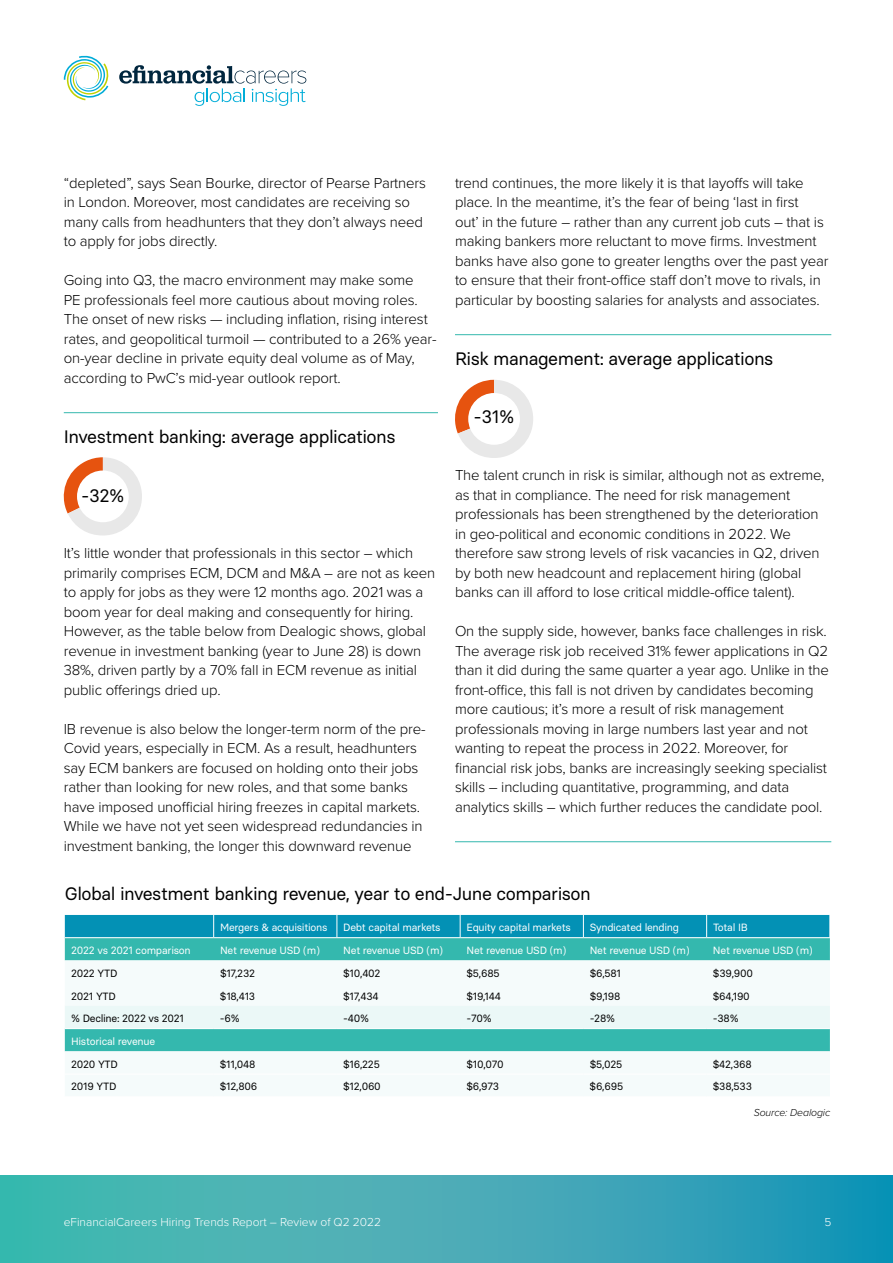
<style>
.page{position:relative;width:893px;height:1263px;background:#fff}
.page>*{position:absolute;margin:0;border:0;box-sizing:border-box;transform-origin:0 0}
.t1{font:18px "Basier Square";letter-spacing:-.025em;color:#000}
.t2{font:300 15px/19.5px "Proxima Nova";letter-spacing:-.01em;color:#000}
.t3{font:300 12px "Proxima Nova";color:#fff}
.t4{font:10.5px "Basier Square";letter-spacing:-.025em;color:#000}
.t5{font:10.5px "Basier Square";letter-spacing:-.025em;color:#fff}
.t6{font:italic 300 10.5px "Proxima Nova";letter-spacing:-.01em;color:#000}
</style>
<div class="page">
<svg style="left:0;top:1176px;width:893px;height:87px;background:#3daab5"></svg>
<svg style="left:64px;top:56px;width:45px;height:44px"></svg>
<svg style="left:119px;top:65px;width:187px;height:41px"></svg>
<hr style="left:64px;top:412px;width:374px;height:1px;background:#34b8ae">
<svg style="left:63px;top:457px;width:79px;height:78px"></svg>
<div style="left:77px;top:470px;width:52px;height:52px;background:#fff;border-radius:50%"></div>
<hr style="left:455px;top:334px;width:376px;height:1px;background:#34b8ae">
<hr style="left:455px;top:841px;width:376px;height:1px;background:#34b8ae">
<svg style="left:455px;top:380px;width:78px;height:78px"></svg>
<div style="left:468px;top:393px;width:52px;height:52px;background:#fff;border-radius:50%"></div>
<div style="left:65px;top:938px;width:765px;height:22px;background:#34b8ae"></div>
<svg style="left:65px;top:960px;width:765px;height:92px;fill:#f5fbfb"></svg>
<div style="left:65px;top:1006px;width:765px;height:22px;background:#ebf8f7"></div>
<div style="left:65px;top:915px;width:765px;height:22px;background:#0391b5"></div>
<hr style="left:65px;top:1028px;width:149px;height:1px;background:#fff">
<hr style="left:214px;top:1028px;width:123px;height:1px;background:#fff">
<hr style="left:337px;top:1028px;width:123px;height:1px;background:#fff">
<hr style="left:460px;top:1028px;width:123px;height:1px;background:#fff">
<hr style="left:583px;top:1028px;width:124px;height:1px;background:#fff">
<hr style="left:707px;top:1028px;width:123px;height:1px;background:#fff">
<p class="t2" style="left:64px;top:172px;width:364px">“depleted”, says Sean Bourke, director of Pearse Partners in London. Moreover, most candidates are receiving so many calls from headhunters that they don’t always need to apply for jobs directly.</p>
<p class="t2" style="left:64px;top:269px;width:374px">Going into Q3, the macro environment may make some<br>PE professionals feel more cautious about moving roles.<br>The onset of new risks — including inflation, rising interest rates, and geopolitical turmoil — contributed to a 26% year&shy;on-year decline in private equity deal volume as of May, according to PwC’s mid-year outlook report.</p>
<p class="t1" style="left:64px;top:425px;width:333px">Investment banking: average applications</p>
<p class="t1" style="left:81px;top:485px;width:45px">-32%</p>
<p class="t2" style="left:64px;top:542px;width:373px">It’s little wonder that professionals in this sector – which primarily comprises ECM, DCM and M&amp;A – are not as keen to apply for jobs as they were 12 months ago. 2021 was a boom year for deal making and consequently for hiring.<br>However, as the table below from Dealogic shows, global revenue in investment banking (year to June 28) is down 38%, driven partly by a 70% fall in ECM revenue as initial public offerings dried up.</p>
<p class="t2" style="left:64px;top:718px;width:363px">IB revenue is also below the longer-term norm of the pre-Covid years, especially in ECM. As a result, headhunters say ECM bankers are focused on holding onto their jobs rather than looking for new roles, and that some banks have imposed unofficial hiring freezes in capital markets.<br>While we have not yet seen widespread redundancies in investment banking, the longer this downward revenue</p>
<p class="t2" style="left:455px;top:172px;width:375px">trend continues, the more likely it is that layoffs will take place. In the meantime, it’s the fear of being ‘last in first<br>out’ in the future – rather than any current job cuts – that is making bankers more reluctant to move firms. Investment banks have also gone to greater lengths over the past year to ensure that their front-office staff don’t move to rivals, in particular by boosting salaries for analysts and associates.</p>
<p class="t1" style="left:455px;top:347px;width:320px">Risk management: average applications</p>
<p class="t1" style="left:474px;top:405px;width:42px">-31%</p>
<p class="t2" style="left:455px;top:464px;width:371px">The talent crunch in risk is similar, although not as extreme, as that in compliance. The need for risk management professionals has been strengthened by the deterioration in geo-political and economic conditions in 2022. We therefore saw strong levels of risk vacancies in Q2, driven by both new headcount and replacement hiring (global banks can ill afford to lose critical middle-office talent).</p>
<p class="t2" style="left:455px;top:620px;width:375px">On the supply side, however, banks face challenges in risk.<br>The average risk job received 31% fewer applications in Q2 than it did during the same quarter a year ago. Unlike in the front-office, this fall is not driven by candidates becoming more cautious; it’s more a result of risk management professionals moving in large numbers last year and not wanting to repeat the process in 2022. Moreover, for financial risk jobs, banks are increasingly seeking specialist skills – including quantitative, programming, and data analytics skills – which further reduces the candidate pool.</p>
<p class="t1" style="left:65px;top:882px;width:527px">Global investment banking revenue, year to end-June comparison</p>
<p class="t5" style="left:220px;top:921px;width:109px">Mergers &amp; acquisitions</p>
<p class="t5" style="left:343px;top:921px;width:99px">Debt capital markets</p>
<p class="t5" style="left:466px;top:921px;width:106px">Equity capital markets</p>
<p class="t5" style="left:590px;top:921px;width:91px">Syndicated lending</p>
<p class="t5" style="left:713px;top:921px;width:36px">Total IB</p>
<p class="t5" style="left:71px;top:944px;width:121px">2022 vs 2021 comparison</p>
<p class="t5" style="left:220px;top:944px;width:101px">Net revenue USD (m)</p>
<p class="t5" style="left:343px;top:944px;width:101px">Net revenue USD (m)</p>
<p class="t5" style="left:466px;top:944px;width:101px">Net revenue USD (m)</p>
<p class="t5" style="left:590px;top:944px;width:101px">Net revenue USD (m)</p>
<p class="t5" style="left:713px;top:944px;width:101px">Net revenue USD (m)</p>
<p class="t4" style="left:71px;top:966px;width:48px">2022 YTD</p>
<p class="t4" style="left:220px;top:966px;width:37px">$17,232</p>
<p class="t4" style="left:343px;top:966px;width:39px">$10,402</p>
<p class="t4" style="left:466px;top:966px;width:35px">$5,685</p>
<p class="t4" style="left:590px;top:966px;width:33px">$6,581</p>
<p class="t4" style="left:713px;top:966px;width:42px">$39,900</p>
<p class="t4" style="left:71px;top:989px;width:46px">2021 YTD</p>
<p class="t4" style="left:220px;top:989px;width:37px">$18,413</p>
<p class="t4" style="left:343px;top:989px;width:37px">$17,434</p>
<p class="t4" style="left:466px;top:989px;width:36px">$19,144</p>
<p class="t4" style="left:590px;top:989px;width:32px">$9,198</p>
<p class="t4" style="left:713px;top:989px;width:38px">$64,190</p>
<p class="t4" style="left:71px;top:1012px;width:114px">% Decline: 2022 vs 2021</p>
<p class="t4" style="left:220px;top:1012px;width:21px">-6%</p>
<p class="t4" style="left:343px;top:1012px;width:27px">-40%</p>
<p class="t4" style="left:466px;top:1012px;width:27px">-70%</p>
<p class="t4" style="left:590px;top:1012px;width:27px">-28%</p>
<p class="t4" style="left:713px;top:1012px;width:27px">-38%</p>
<p class="t5" style="left:71px;top:1035px;width:86px">Historical revenue</p>
<p class="t4" style="left:71px;top:1057px;width:48px">2020 YTD</p>
<p class="t4" style="left:220px;top:1057px;width:37px">$11,048</p>
<p class="t4" style="left:343px;top:1057px;width:38px">$16,225</p>
<p class="t4" style="left:466px;top:1057px;width:39px">$10,070</p>
<p class="t4" style="left:590px;top:1057px;width:34px">$5,025</p>
<p class="t4" style="left:713px;top:1057px;width:40px">$42,368</p>
<p class="t4" style="left:71px;top:1080px;width:47px">2019 YTD</p>
<p class="t4" style="left:220px;top:1080px;width:39px">$12,806</p>
<p class="t4" style="left:343px;top:1080px;width:39px">$12,060</p>
<p class="t4" style="left:466px;top:1080px;width:34px">$6,973</p>
<p class="t4" style="left:590px;top:1080px;width:35px">$6,695</p>
<p class="t4" style="left:713px;top:1080px;width:41px">$38,533</p>
<p class="t6" style="left:754px;top:1104px;width:78px">Source: Dealogic</p>
<p class="t3" style="left:64px;top:1213px;width:319px">eFinancialCareers Hiring Trends Report – Review of Q2 2022</p>
<p class="t3" style="left:824px;top:1213px;width:8px">5</p>
</div>
